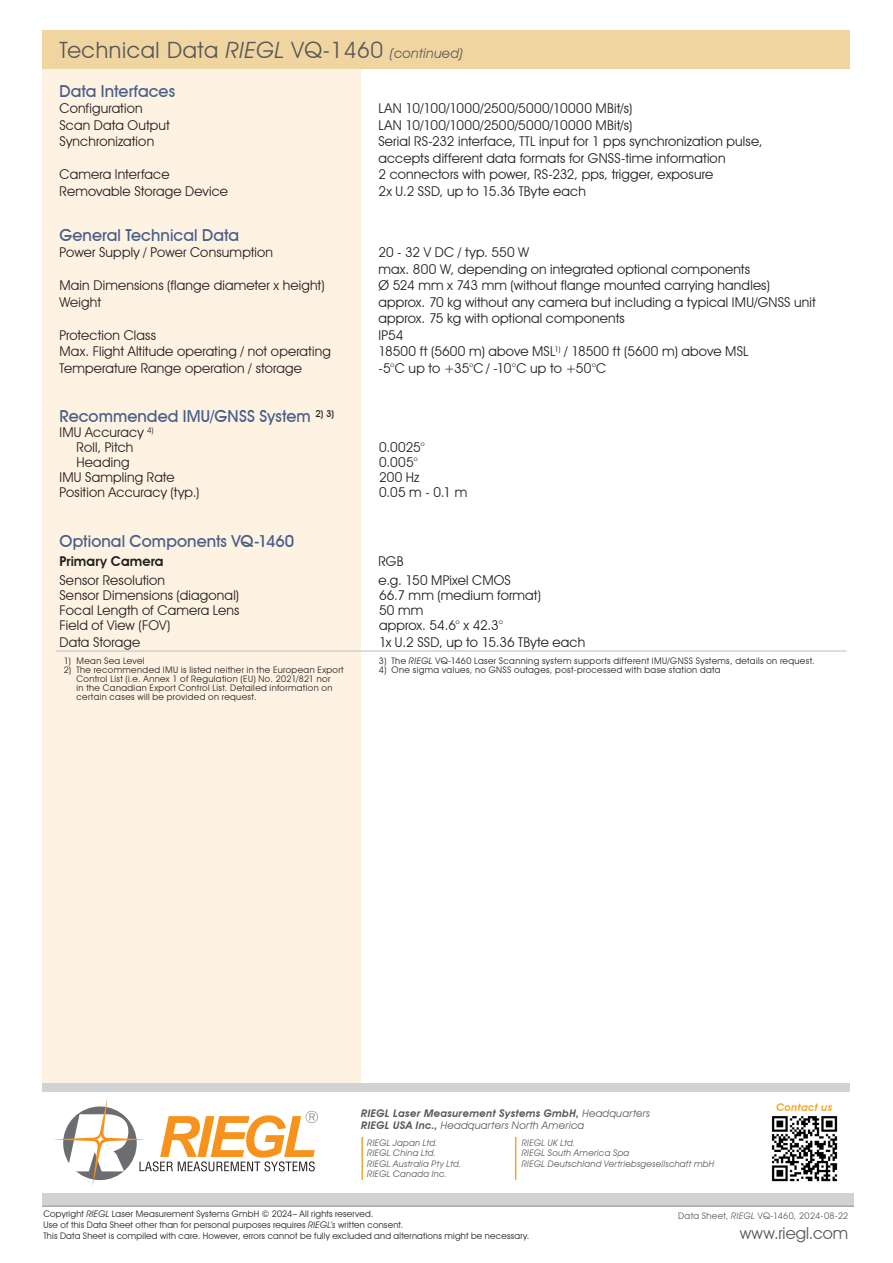
<style>
.page{position:relative;width:893px;height:1263px;background:#fff}
.page>*{position:absolute;margin:0;border:0;box-sizing:border-box;transform-origin:0 0}
.t1{font:22.5px "Avant Garde IT Cby BT";letter-spacing:.025em;color:#57585a}
.t2{font:500 16.5px "Avant Garde IT Cby BT";color:#485e88}
.t3{font:16.5px "Avant Garde IT Cby BT";letter-spacing:.005em;color:#57585a}
.t4{font:13.5px/16.5px "Avant Garde IT Cby BT";letter-spacing:.015em;color:#231f20}
.t5{font:13.5px "Avant Garde IT Cby BT";letter-spacing:-.005em;color:#231f20}
.t6{font:600 13.5px "Avant Garde IT Cby BT";letter-spacing:.01em;color:#231f20}
.t7{font:italic 600 10.5px/12.6px "Avant Garde IT Cby BT";letter-spacing:.025em;color:#57585a}
.t8{font:italic 600 10.5px "Avant Garde IT Cby BT";letter-spacing:.025em;color:#f3a62d}
.t9{font:9px/9px "Avant Garde IT Cby BT";letter-spacing:.03em;color:#231f20}
.t10{font:italic 9px/10.5px "Avant Garde IT Cby BT";letter-spacing:.03em;color:#57585a}
.t11{font:9px "Avant Garde IT Cby BT";letter-spacing:.035em;color:#57585a}
.s1{font-style:italic}
.s2{font-style:italic;font-size:13.5px}
.s3{font-weight:400}
</style>
<div class="page">
<div style="left:43px;top:30px;width:318px;height:1056px;background:#fef2e3"></div>
<div style="left:43px;top:30px;width:807px;height:38px;background:#f1d5a1"></div>
<hr style="left:56px;top:650px;width:790px;height:2px;background:#d1d2d4">
<div style="left:43px;top:1194px;width:811px;height:13px;background:#d1d2d4"></div>
<hr style="left:43px;top:1205px;width:811px;height:2px;background:#a8a9ad">
<div style="left:43px;top:1083px;width:807px;height:9px;background:#d1d2d4"></div>
<svg style="left:53px;top:1098px;width:265px;height:89px"></svg>
<hr style="left:515px;top:1137px;width:1px;height:43px;background:#f3a62d">
<hr style="left:361px;top:1137px;width:2px;height:43px;background:#f3a62d">
<img style="left:771px;top:1116px;width:67px;height:66px">
<h1 class="t1" style="left:60px;top:36px;width:405px">Technical Data <span class="s1">RIEGL</span> VQ-1460 <span class="s2">(continued)</span></h1>
<p class="t2" style="left:60px;top:81px;width:117px">Data Interfaces</p>
<p class="t4" style="left:60px;top:100px;width:85px">Configuration</p>
<p class="t4" style="left:378px;top:100px;width:255px">LAN 10/100/1000/2500/5000/10000 MBit/s)</p>
<p class="t4" style="left:60px;top:117px;width:112px">Scan Data Output</p>
<p class="t4" style="left:378px;top:117px;width:255px">LAN 10/100/1000/2500/5000/10000 MBit/s)</p>
<p class="t4" style="left:60px;top:133px;width:96px">Synchronization</p>
<p class="t4" style="left:378px;top:133px;width:386px">Serial RS-232 interface, TTL input for 1 pps synchronization pulse, accepts different data formats for GNSS-time information</p>
<p class="t4" style="left:60px;top:166px;width:111px">Camera Interface</p>
<p class="t4" style="left:378px;top:166px;width:336px">2 connectors with power, RS-232, pps, trigger, exposure</p>
<p class="t4" style="left:60px;top:183px;width:170px">Removable Storage Device</p>
<p class="t4" style="left:378px;top:183px;width:209px">2x U.2 SSD, up to 15.36 TByte each</p>
<p class="t2" style="left:60px;top:225px;width:181px">General Technical Data</p>
<p class="t4" style="left:60px;top:244px;width:215px">Power Supply / Power Consumption</p>
<p class="t4" style="left:378px;top:244px;width:373px">20 - 32 V DC / typ. 550 W<br>max. 800 W, depending on integrated optional components</p>
<p class="t4" style="left:60px;top:277px;width:267px">Main Dimensions (flange diameter x height)</p>
<p class="t4" style="left:378px;top:277px;width:393px">Ø 524 mm x 743 mm (without flange mounted carrying handles)</p>
<p class="t4" style="left:60px;top:294px;width:43px">Weight</p>
<p class="t4" style="left:378px;top:294px;width:439px">approx. 70 kg without any camera but including a typical IMU/GNSS unit approx. 75 kg with optional components</p>
<p class="t4" style="left:60px;top:327px;width:98px">Protection Class</p>
<p class="t4" style="left:378px;top:327px;width:26px">IP54</p>
<p class="t4" style="left:60px;top:343px;width:273px">Max. Flight Altitude operating / not operating</p>
<p class="t4" style="left:378px;top:343px;width:372px">18500 ft (5600 m) above MSL<sup>1)</sup> / 18500 ft (5600 m) above MSL</p>
<p class="t4" style="left:60px;top:360px;width:244px">Temperature Range operation / storage</p>
<p class="t5" style="left:378px;top:360px;width:229px">-5°C up to +35°C / -10°C up to +50°C</p>
<p class="t2" style="left:60px;top:406px;width:276px">Recommended IMU/GNSS System <sup>2)</sup> <sup>3)</sup></p>
<p class="t4" style="left:60px;top:425px;width:96px;line-height:15px;text-align:center">IMU Accuracy <sup>4)<br></sup>Roll, Pitch</p>
<p class="t4" style="left:379px;top:439px;width:47px">0.0025°</p>
<p class="t4" style="left:77px;top:454px;width:54px">Heading</p>
<p class="t4" style="left:379px;top:454px;width:40px">0.005°</p>
<p class="t4" style="left:60px;top:469px;width:117px">IMU Sampling Rate</p>
<p class="t4" style="left:379px;top:469px;width:42px">200 Hz</p>
<p class="t4" style="left:60px;top:484px;width:142px">Position Accuracy (typ.)</p>
<p class="t4" style="left:379px;top:484px;width:90px">0.05 m - 0.1 m</p>
<p class="t2" style="left:60px;top:531px;width:236px">Optional Components VQ-1460</p>
<p class="t6" style="left:60px;top:553px;width:106px">Primary Camera</p>
<p class="t4" style="left:378px;top:553px;width:27px">RGB</p>
<p class="t4" style="left:60px;top:572px;width:107px">Sensor Resolution</p>
<p class="t4" style="left:378px;top:572px;width:134px">e.g. 150 MPixel CMOS</p>
<p class="t4" style="left:60px;top:587px;width:181px">Sensor Dimensions (diagonal)</p>
<p class="t4" style="left:379px;top:587px;width:163px">66.7 mm (medium format)</p>
<p class="t4" style="left:60px;top:602px;width:182px">Focal Length of Camera Lens</p>
<p class="t4" style="left:379px;top:602px;width:46px">50 mm</p>
<p class="t4" style="left:60px;top:617px;width:112px">Field of View (FOV)</p>
<p class="t4" style="left:379px;top:617px;width:126px">approx. 54.6° x 42.3°</p>
<p class="t4" style="left:60px;top:634px;width:82px">Data Storage</p>
<p class="t4" style="left:379px;top:634px;width:208px">1x U.2 SSD, up to 15.36 TByte each</p>
<p class="t9" style="left:64px;top:656px;width:82px">1) Mean Sea Level</p>
<p class="t9" style="left:77px;top:665px;width:269px;text-indent:-13px">2) The recommended IMU is listed neither in the European Export Control List (i.e. Annex 1 of Regulation (EU) No. 2021/821 nor<br>in the Canadian Export Control List. Detailed information on certain cases will be provided on request.</p>
<p class="t9" style="left:379px;top:656px;width:437px">3) The <span class="s1">RIEGL</span> VQ-1460 Laser Scanning system supports different IMU/GNSS Systems, details on request.</p>
<p class="t9" style="left:379px;top:665px;width:343px">4) One sigma values, no GNSS outages, post-processed with base station data</p>
<p class="t7" style="left:361px;top:1106px;width:291px">RIEGL Laser Measurement Systems GmbH, <span class="s3">Headquarters<br></span>RIEGL USA Inc., <span class="s3">Headquarters North America</span></p>
<p class="t10" style="left:367px;top:1137px;width:96px">RIEGL Japan Ltd.<br>RIEGL China Ltd.<br>RIEGL Australia Pty Ltd.<br>RIEGL Canada Inc.</p>
<p class="t10" style="left:522px;top:1137px;width:194px">RIEGL UK Ltd.<br>RIEGL South America Spa<br>RIEGL Deutschland Vertriebsgesellschaft mbH</p>
<p class="t8" style="left:776px;top:1101px;width:57px">Contact us</p>
<p class="t9" style="left:43px;top:1208px;width:488px;line-height:10.8px">Copyright <span class="s1">RIEGL</span> Laser Measurement Systems GmbH © 2024– All rights reserved.<br>Use of this Data Sheet other than for personal purposes requires <span class="s1">RIEGL’s</span> written consent.<br>This Data Sheet is compiled with care. However, errors cannot be fully excluded and alternations might be necessary.</p>
<p class="t11" style="left:678px;top:1211px;width:172px">Data Sheet, <span class="s1">RIEGL</span> VQ-1460, 2024-08-22</p>
<p class="t3" style="left:740px;top:1223px;width:110px">www.riegl.com</p>
</div>
